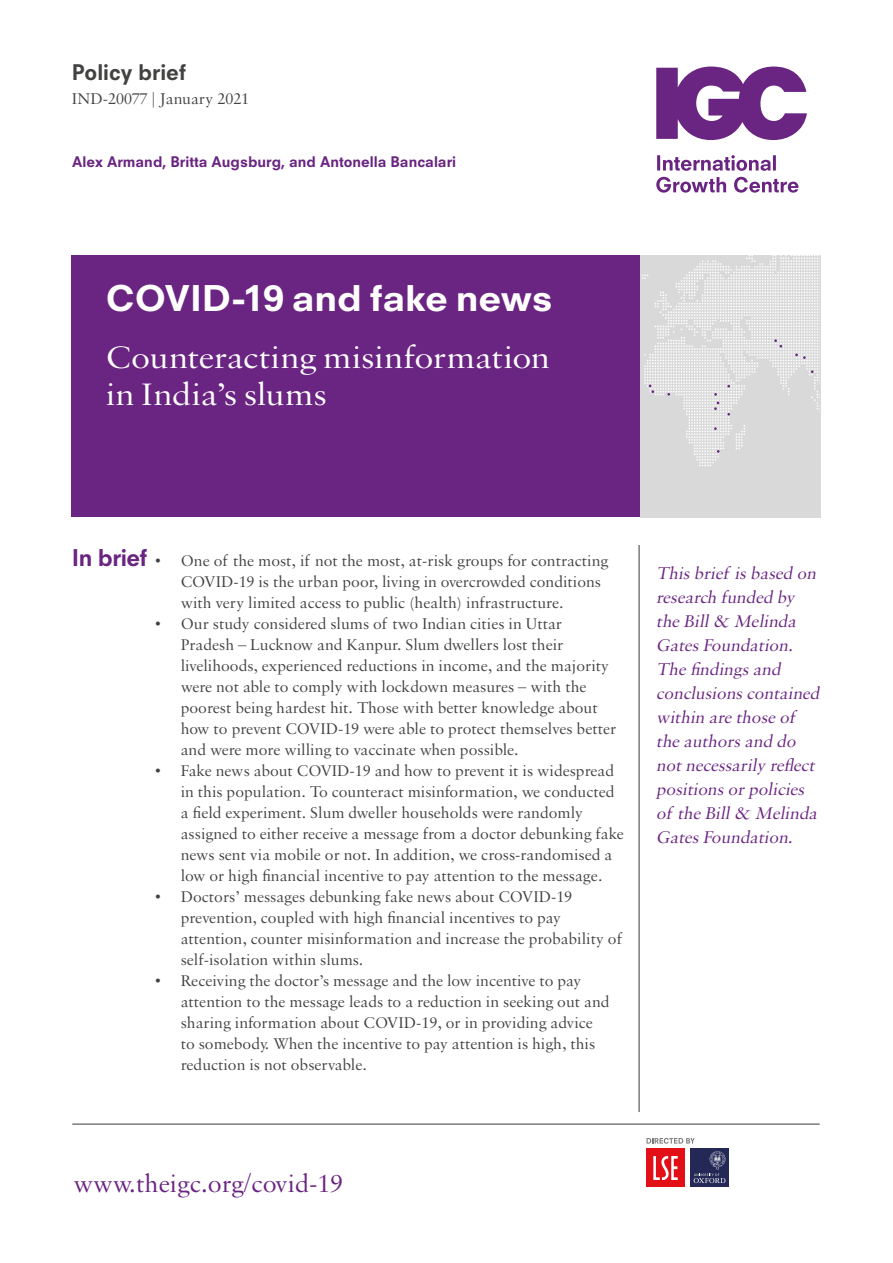
<style>
.page{position:relative;width:893px;height:1263px;background:#fff}
.page>*{position:absolute;margin:0;border:0;box-sizing:border-box;transform-origin:0 0}
.t1{font:800 34.5px "Neuzeit SLT Std";letter-spacing:-.01em;color:#fff;scale:1.09 1}
.t2{font:33px/37.5px "Sabon MT Std";letter-spacing:-.01em;color:#fff;scale:1.09 1}
.t3{font:26.4px "Sabon MT Std";color:#6a2481}
.t4{font:800 22.5px "Neuzeit SLT Std";letter-spacing:-.02em;color:#6a2481}
.t5{font:800 21px "Neuzeit SLT Std";color:#424241}
.t6{font:italic 18px/24px "Sabon MT Std";color:#6a2481}
.t7{font:16.65px "Sabon MT Std";color:#424241}
.t8{font:16.5px/21px "Sabon MT Std";color:#424241}
.t9{font:800 14.25px "Neuzeit SLT Std";color:#6a2481}
</style>
<div class="page">
<svg style="left:646px;top:1138px;width:49px;height:6px"></svg>
<div style="left:646px;top:1148px;width:39px;height:39px;background:#e30f17"></div>
<svg style="left:653px;top:1156px;width:25px;height:24px"></svg>
<div style="left:690px;top:1148px;width:39px;height:39px;background:#232856"></div>
<svg style="left:694px;top:1151px;width:31px;height:32px"></svg>
<div style="left:72px;top:255px;width:570px;height:262px;background:#6a2481"></div>
<svg style="left:656px;top:67px;width:151px;height:73px"></svg>
<svg style="left:656px;top:177px;width:142px;height:16px"></svg>
<svg style="left:657px;top:155px;width:119px;height:16px"></svg>
<hr style="left:72px;top:1124px;width:748px;height:1px;background:#3a3938">
<hr style="left:639px;top:545px;width:1px;height:567px;background:#3a3938">
<div style="left:641px;top:255px;width:180px;height:262px;background:#d8d9d8"></div>
<svg style="left:642px;top:255px;width:178px;height:211px"></svg>
<p class="t5" style="left:72px;top:59px;width:116px">Policy brief</p>
<p class="t7" style="left:72px;top:88px;width:179px">IND-20077 | January 2021</p>
<p class="t9" style="left:72px;top:153px;width:385px">Alex Armand, Britta Augsburg, and Antonella Bancalari</p>
<h1 class="t1" style="left:106px;top:277px;width:412px">COVID-19 and fake news</h1>
<h2 class="t2" style="left:106px;top:337px;width:409px">Counteracting misinformation in India’s slums</h2>
<h3 class="t4" style="left:72px;top:544px;width:77px">In brief</h3>
<p class="t8" style="left:181px;top:550px;width:429px;text-indent:-26px">• One of the most, if not the most, at-risk groups for contracting<br>COVID-19 is the urban poor, living in overcrowded conditions with very limited access to public (health) infrastructure.</p>
<p class="t8" style="left:181px;top:613px;width:437px;text-indent:-26px">• Our study considered slums of two Indian cities in Uttar Pradesh – Lucknow and Kanpur. Slum dwellers lost their livelihoods, experienced reductions in income, and the majority were not able to comply with lockdown measures – with the poorest being hardest hit. Those with better knowledge about how to prevent COVID-19 were able to protect themselves better and were more willing to vaccinate when possible.</p>
<p class="t8" style="left:181px;top:760px;width:445px;text-indent:-26px">• Fake news about COVID-19 and how to prevent it is widespread in this population. To counteract misinformation, we conducted a field experiment. Slum dweller households were randomly assigned to either receive a message from a doctor debunking fake news sent via mobile or not. In addition, we cross‑randomised a low or high financial incentive to pay attention to the message.</p>
<p class="t8" style="left:181px;top:886px;width:443px;text-indent:-26px">• Doctors’ messages debunking fake news about COVID-19 prevention, coupled with high financial incentives to pay attention, counter misinformation and increase the probability of self-isolation within slums.</p>
<p class="t8" style="left:181px;top:970px;width:430px;text-indent:-26px">• Receiving the doctor’s message and the low incentive to pay attention to the message leads to a reduction in seeking out and sharing information about COVID-19, or in providing advice to somebody. When the incentive to pay attention is high, this reduction is not observable.</p>
<p class="t6" style="left:656px;top:561px;width:169px">Thisbrief isbased on research funded by the Bill&amp; Melinda<br>GatesFoundation.<br>The findingsand conclusionscontained within are those of the authorsand do notnecessarily reflect positionsorpolicies of the Bill&amp; Melinda<br>GatesFoundation.</p>
<h3 class="t3" style="left:73px;top:1167px;width:271px">www.theigc.org/covid-19</h3>
</div>
